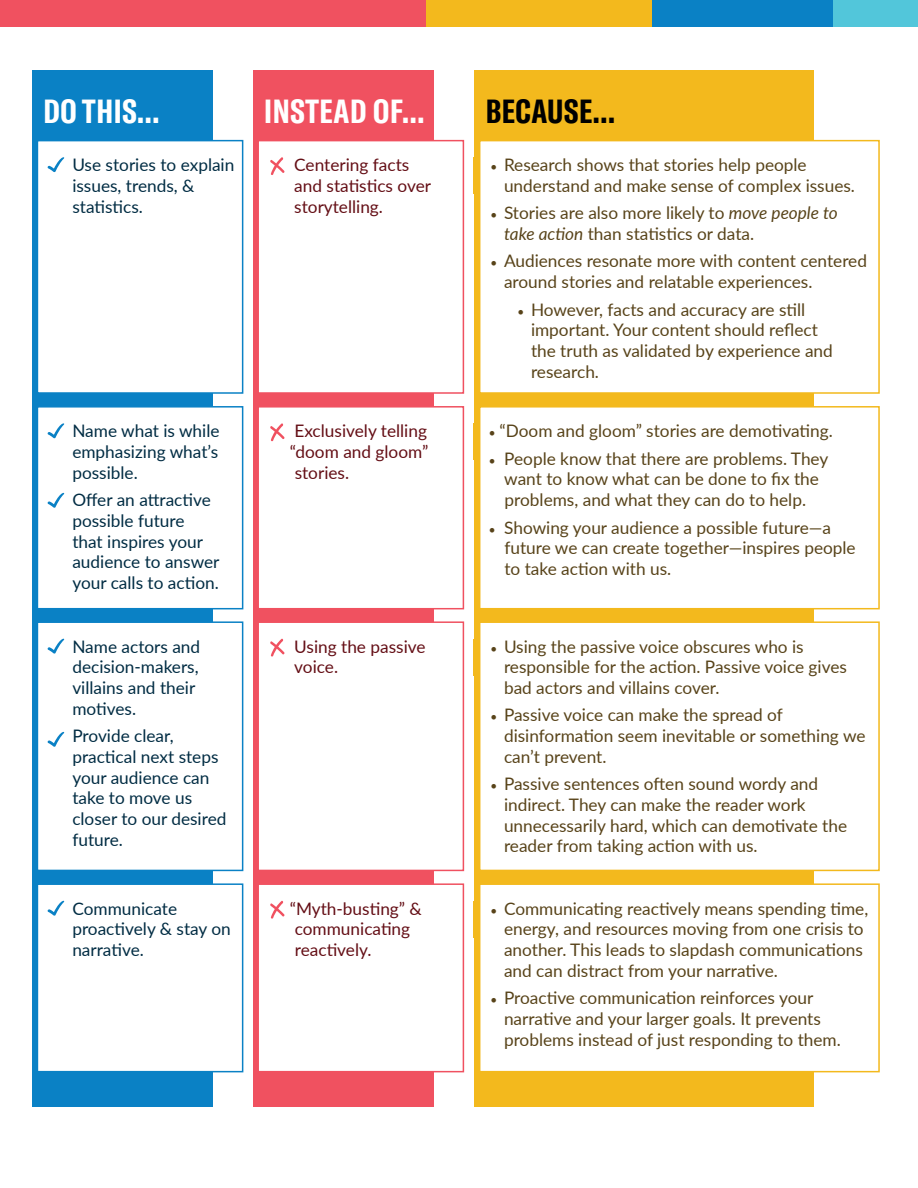
<style>
.page{position:relative;width:918px;height:1188px;background:#fff}
.page>*{position:absolute;margin:0;border:0;box-sizing:border-box;transform-origin:0 0}
.t1{font:700 extra-condensed 33px "GT America";letter-spacing:.02em;color:#fff}
.t2{font:700 extra-condensed 33px "GT America";letter-spacing:.015em;color:#000}
.t3{font:17.25px/20.7px "Lato";color:#584319}
.t4{font:17.25px/20.7px "Lato";color:#002c43}
.t5{font:17.25px/20.7px "Lato";color:#640e15}
.s1{font-family:"Minion Pro"}
.s2{font-style:italic}
</style>
<div class="page">
<div style="left:32px;top:70px;width:181px;height:1037px;background:#0a81c5"></div>
<div style="left:253px;top:70px;width:180px;height:1037px;background:#f05160"></div>
<div style="left:474px;top:70px;width:340px;height:1037px;background:#f3b91d"></div>
<div style="left:37px;top:140px;width:206px;height:254px;background:#fff;border:2px solid #0a81c5"></div>
<svg style="left:47px;top:157px;width:18px;height:15px"></svg>
<div style="left:257px;top:140px;width:207px;height:254px;background:#fff;border:2px solid #f05160"></div>
<svg style="left:270px;top:157px;width:15px;height:18px"></svg>
<div style="left:479px;top:140px;width:401px;height:254px;background:#fff;border:2px solid #f3b91d"></div>
<div style="left:37px;top:406px;width:206px;height:203px;background:#fff;border:2px solid #0a81c5"></div>
<svg style="left:47px;top:423px;width:18px;height:16px"></svg>
<svg style="left:47px;top:492px;width:18px;height:16px"></svg>
<div style="left:257px;top:406px;width:207px;height:203px;background:#fff;border:2px solid #f05160"></div>
<svg style="left:270px;top:423px;width:15px;height:19px"></svg>
<div style="left:479px;top:406px;width:401px;height:203px;background:#fff;border:2px solid #f3b91d"></div>
<div style="left:37px;top:621px;width:206px;height:250px;background:#fff;border:2px solid #0a81c5"></div>
<svg style="left:47px;top:638px;width:18px;height:16px"></svg>
<svg style="left:47px;top:731px;width:18px;height:16px"></svg>
<div style="left:257px;top:621px;width:207px;height:250px;background:#fff;border:2px solid #f05160"></div>
<svg style="left:270px;top:638px;width:15px;height:19px"></svg>
<div style="left:479px;top:621px;width:401px;height:250px;background:#fff;border:2px solid #f3b91d"></div>
<div style="left:37px;top:883px;width:206px;height:189px;background:#fff;border:2px solid #0a81c5"></div>
<svg style="left:47px;top:900px;width:18px;height:16px"></svg>
<div style="left:257px;top:883px;width:207px;height:189px;background:#fff;border:2px solid #f05160"></div>
<svg style="left:270px;top:900px;width:15px;height:19px"></svg>
<div style="left:479px;top:883px;width:401px;height:189px;background:#fff;border:2px solid #f3b91d"></div>
<div style="left:0;top:0;width:433px;height:27px;background:#f05160"></div>
<div style="left:427px;top:0;width:237px;height:27px;background:#f3b91d"></div>
<div style="left:652px;top:0;width:181px;height:27px;background:#0a81c5"></div>
<div style="left:833px;top:0;width:85px;height:27px;background:#52c6da"></div>
<p class="t1" style="left:43px;top:95px;width:118px">DO THIS...</p>
<p class="t1" style="left:264px;top:95px;width:162px">INSTEAD OF...</p>
<p class="t2" style="left:486px;top:95px;width:131px">BECAUSE...</p>
<p class="t4" style="left:72px;top:154px;width:164px">Use stories to explain issues, trends, &amp; statistics.</p>
<p class="t5" style="left:294px;top:154px;width:138px">Centering facts and statistics over storytelling.</p>
<p class="t3" style="left:504px;top:154px;width:353px;text-indent:-14px"><span class="s1">•</span> Research shows that stories help people understand and make sense of complex issues.</p>
<p class="t3" style="left:504px;top:202px;width:335px;text-indent:-14px"><span class="s1">•</span> Stories are also more likely to <span class="s2">move people to take action</span> than statistics or data.</p>
<p class="t3" style="left:504px;top:250px;width:365px;text-indent:-14px"><span class="s1">•</span> Audiences resonate more with content centered around stories and relatable experiences.</p>
<p class="t3" style="left:531px;top:298px;width:303px;text-indent:-14px"><span class="s1">•</span> However, facts and accuracy are still important. Your content should reflect the truth as validated by experience and research.</p>
<p class="t4" style="left:72px;top:420px;width:149px;text-align:justify">Name what is while emphasizing what’s possible.</p>
<p class="t4" style="left:72px;top:489px;width:149px">Offer an attractive possible future<br>that inspires your audience to answer your calls to action.</p>
<p class="t4" style="left:72px;top:635px;width:129px">Name actors and decision-makers, villains and their motives.</p>
<p class="t4" style="left:72px;top:725px;width:156px">Provide clear, practical next steps your audience can take to move us closer to our desired future.</p>
<p class="t5" style="left:290px;top:420px;width:140px;text-align:justify">Exclusively telling “doom and gloom” stories.</p>
<p class="t3" style="left:489px;top:420px;width:346px"><span class="s1">•</span> “Doom and gloom” stories are demotivating.</p>
<p class="t3" style="left:489px;top:447px;width:341px;text-align:center"><span class="s1">•</span> People know that there are problems. They want to know what can be done to fix the problems, and what they can do to help.</p>
<p class="t3" style="left:504px;top:516px;width:353px;text-indent:-16px"><span class="s1">•</span> Showing your audience a possible future—a future we can create together—inspires people to take action with us.</p>
<p class="t5" style="left:294px;top:635px;width:133px">Using the passive voice.</p>
<p class="t3" style="left:504px;top:635px;width:344px;text-indent:-14px"><span class="s1">•</span> Using the passive voice obscures who is responsible for the action. Passive voice gives bad actors and villains cover.</p>
<p class="t3" style="left:504px;top:704px;width:363px;text-indent:-14px"><span class="s1">•</span> Passive voice can make the spread of disinformation seem inevitable or something we can’t prevent.</p>
<p class="t3" style="left:504px;top:773px;width:345px;text-indent:-14px"><span class="s1">•</span> Passive sentences often sound wordy and indirect. They can make the reader work unnecessarily hard, which can demotivate the reader from taking action with us.</p>
<p class="t4" style="left:72px;top:897px;width:160px">Communicate proactively &amp; stay on narrative.</p>
<p class="t5" style="left:290px;top:897px;width:134px">“Myth-busting” &amp; communicating reactively.</p>
<p class="t3" style="left:504px;top:897px;width:366px;text-indent:-14px"><span class="s1">•</span> Communicating reactively means spending time, energy, and resources moving from one crisis to another. This leads to slapdash communications and can distract from your narrative.</p>
<p class="t3" style="left:504px;top:987px;width:338px;text-indent:-14px"><span class="s1">•</span> Proactive communication reinforces your narrative and your larger goals. It prevents problems instead of just responding to them.</p>
</div>
